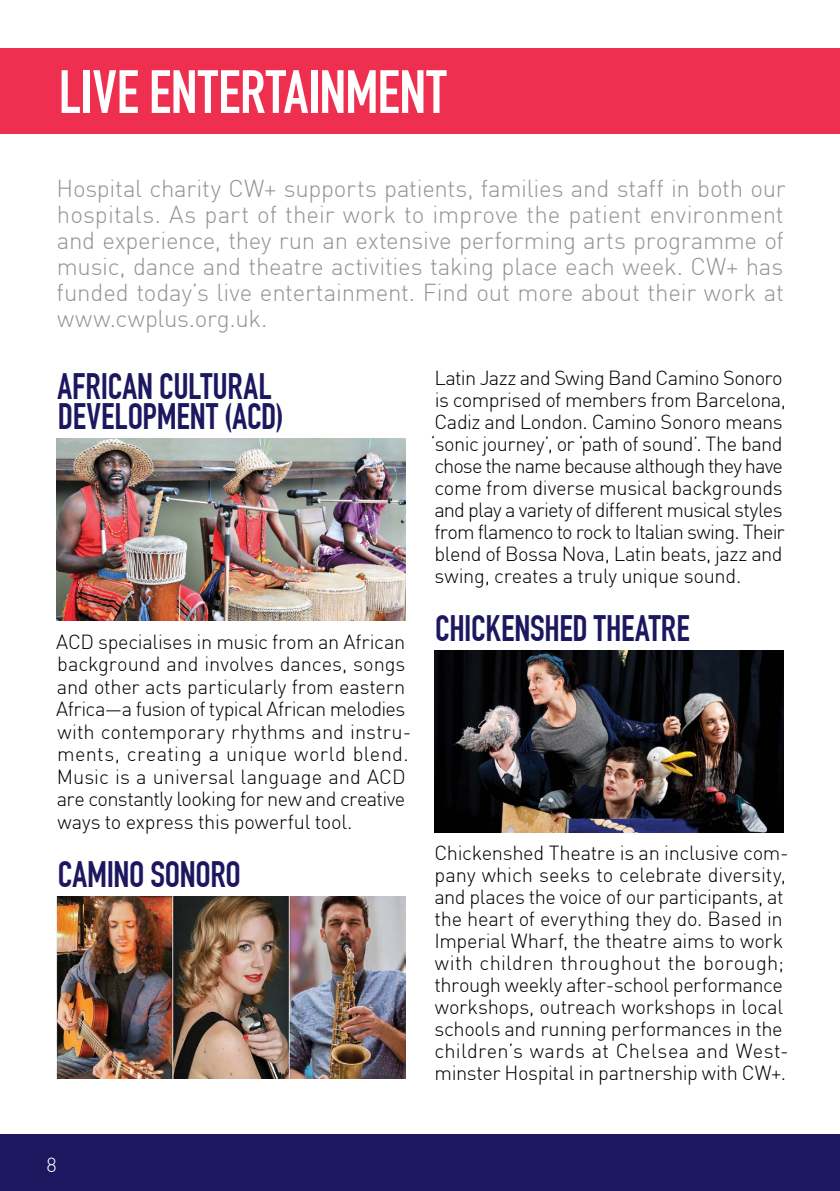
<style>
.page{position:relative;width:840px;height:1191px;background:#fff}
.page>*{position:absolute;margin:0;border:0;box-sizing:border-box;transform-origin:0 0}
.t1{font:60px "DIN Engschrift Alternate";letter-spacing:-.005em;color:#fff}
.t2{font:36px/30px "DIN Engschrift Alternate";letter-spacing:-.005em;color:#1d1760}
.t3{font:24px/26px "DIN Light";letter-spacing:-.005em;color:#939598;text-align:justify}
.t4{font:20px/22px "DIN Light";letter-spacing:-.02em;color:#000}
.t5{font:20px "DIN Light";color:#fff}
</style>
<div class="page">
<img style="left:57px;top:439px;width:348px;height:182px">
<img style="left:57px;top:896px;width:348px;height:182px">
<img style="left:434px;top:650px;width:348px;height:182px">
<div style="left:0;top:48px;width:839px;height:85px;background:#ee2f50"></div>
<div style="left:0;top:1134px;width:839px;height:57px;background:#1d1760"></div>
<h1 class="t1" style="left:59px;top:57px;width:389px">LIVE ENTERTAINMENT</h1>
<p class="t3" style="left:56px;top:175px;width:730px">Hospital charity CW+ supports patients, families and staff in both our hospitals. As part of their work to improve the patient environment and experience, they run an extensive performing arts programme of music, dance and theatre activities taking place each week. CW+ has funded today’s live entertainment. Find out more about their work at www.cwplus.org.uk.</p>
<h2 class="t2" style="left:57px;top:371px;width:228px">AFRICAN CULTURAL<br>DEVELOPMENT (ACD)</h2>
<p class="t4" style="left:56px;top:630px;width:356px">ACD specialises in music from an African background and involves dances, songs and other acts particularly from eastern Africa—a fusion of typical African melodies with contemporary rhythms and instru&shy;ments, creating a unique world blend.<br>Music is a universal language and ACD are constantly looking for new and creative ways to express this powerful tool.</p>
<h2 class="t2" style="left:58px;top:859px;width:184px">CAMINO SONORO</h2>
<p class="t4" style="left:430px;top:366px;width:357px">Latin Jazz and Swing Band Camino Sonoro is comprised of members from Barcelona, Cadiz and London. Camino Sonoro means ‘sonic journey’, or ‘path of sound’. The band chose the name because although they have come from diverse musical backgrounds and play a variety of different musical styles from flamenco to rock to Italian swing. Their blend of Bossa Nova, Latin beats, jazz and swing, creates a truly unique sound.</p>
<h2 class="t2" style="left:435px;top:613px;width:256px">CHICKENSHED THEATRE</h2>
<p class="t4" style="left:434px;top:841px;width:356px">Chickenshed Theatre is an inclusive com&shy;pany which seeks to celebrate diversity, and places the voice of our participants, at the heart of everything they do. Based in Imperial Wharf, the theatre aims to work with children throughout the borough; through weekly after-school performance workshops, outreach workshops in local schools and running performances in the children’s wards at Chelsea and West&shy;minster Hospital in partnership with CW+.</p>
<p class="t5" style="left:46px;top:1152px;width:12px">8</p>
</div>
